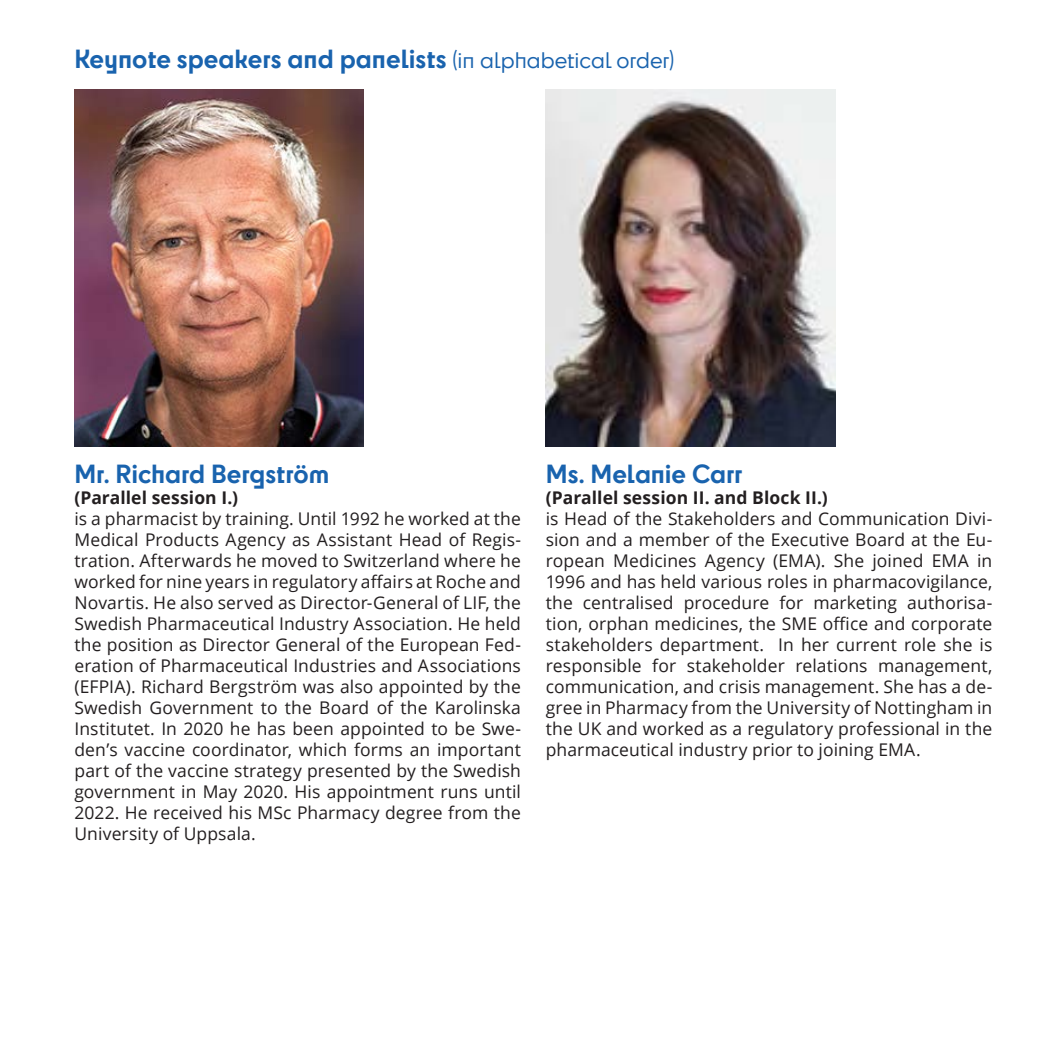
<style>
.page{position:relative;width:1042px;height:1042px;background:#fff}
.page>*{position:absolute;margin:0;border:0;box-sizing:border-box;transform-origin:0 0}
.t1{font:700 24.5px "Cy";color:#1963ae}
.t2{font:17.5px/21px "Open Sans";letter-spacing:.005em;color:#231f20;text-align:justify}
.t3{font:700 17.5px "Open Sans";letter-spacing:.005em;color:#231f20}
.s1{font-weight:400;font-size:21px}
</style>
<div class="page">
<img style="left:74px;top:89px;width:290px;height:357px">
<img style="left:546px;top:89px;width:289px;height:357px">
<h1 class="t1" style="left:74px;top:41px;width:601px">Keynote speakers and panelists <span class="s1">(in alphabetical order)</span></h1>
<h1 class="t1" style="left:74px;top:455px;width:256px">Mr. Richard Bergström</h1>
<p class="t3" style="left:74px;top:485px;width:165px">(Parallel session I.)</p>
<p class="t2" style="left:74px;top:508px;width:448px">is a pharmacist by training. Until 1992 he worked at the Medical Products Agency as Assistant Head of Regis&shy;tration. Afterwards he moved to Switzerland where he worked for nine years in regulatory affairs at Roche and Novartis. He also served as Director-General of LIF, the Swedish Pharmaceutical Industry Association. He held the position as Director General of the European Fed&shy;eration of Pharmaceutical Industries and Associations (EFPIA). Richard Bergström was also appointed by the Swedish Government to the Board of the Karolinska Institutet. In 2020 he has been appointed to be Swe&shy;den’s vaccine coordinator, which forms an important part of the vaccine strategy presented by the Swedish government in May 2020. His appointment runs until 2022. He received his MSc Pharmacy degree from the University of Uppsala.</p>
<h1 class="t1" style="left:546px;top:455px;width:198px">Ms. Melanie Carr</h1>
<p class="t3" style="left:546px;top:485px;width:284px">(Parallel session II. and Block II.)</p>
<p class="t2" style="left:546px;top:508px;width:448px">is Head of the Stakeholders and Communication Divi&shy;sion and a member of the Executive Board at the Eu&shy;ropean Medicines Agency (EMA). She joined EMA in 1996 and has held various roles in pharmacovigilance, the centralised procedure for marketing authorisa&shy;tion, orphan medicines, the SME office and corporate stakeholders department. In her current role she is responsible for stakeholder relations management, communication, and crisis management. She has a de&shy;gree in Pharmacy from the University of Nottingham in the UK and worked as a regulatory professional in the pharmaceutical industry prior to joining EMA.</p>
</div>
